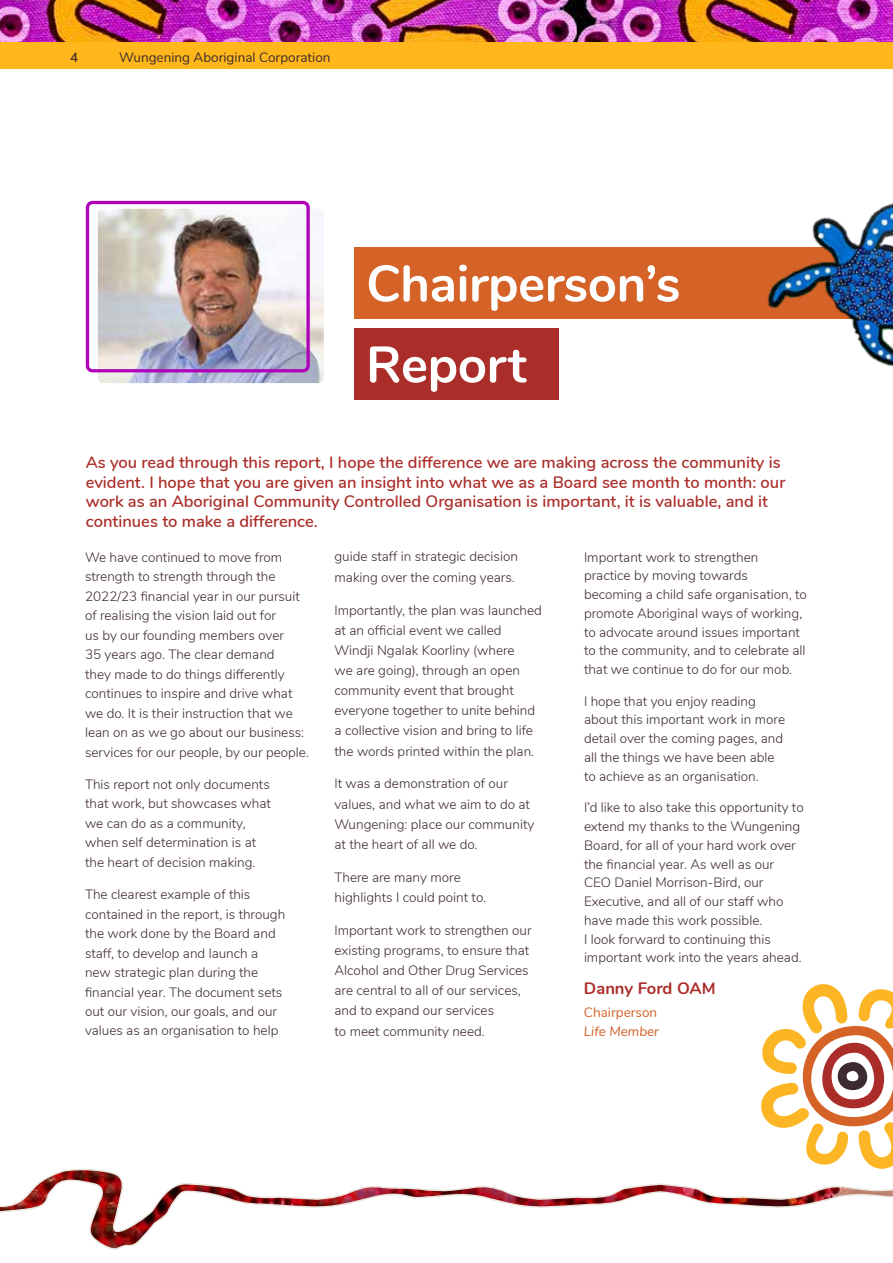
<style>
.page{position:relative;width:893px;height:1263px;background:#fff}
.page>*{position:absolute;margin:0;border:0;box-sizing:border-box;transform-origin:0 0}
.t1{font:700 51px/81px "Nunito";letter-spacing:-.01em;color:#fff}
.t2{font:600 16.5px/19.8px "Nunito";color:#aa2d29}
.t3{font:700 16.5px "Nunito";color:#aa2d29}
.t4{font:300 13.5px/19.5px "Nunito";color:#3e2b2f}
.t5{font:13.5px "Nunito";color:#3e2b2f}
.t6{font:13.5px "Nunito";color:#d36127}
.t7{font:italic 13.5px "Nunito";color:#d36127}
.t8{font:600 13.5px "Nunito";color:#3e2b2f}
</style>
<div class="page">
<svg style="left:0;top:1169px;width:893px;height:81px"></svg>
<img style="left:0;top:0;width:577px;height:42px">
<img style="left:577px;top:0;width:316px;height:42px">
<div style="left:0;top:42px;width:893px;height:27px;background:#ffb71b"></div>
<div style="left:354px;top:247px;width:539px;height:71px;background:#d56227"></div>
<div style="left:354px;top:329px;width:204px;height:71px;background:#ab2d29"></div>
<img style="left:98px;top:209px;width:226px;height:174px">
<div style="left:86px;top:201px;width:224px;height:171px;border:3px solid #b000ba;border-radius:5px"></div>
<img style="left:748px;top:203px;width:145px;height:164px">
<svg style="left:761px;top:984px;width:132px;height:185px"></svg>
<p class="t8" style="left:70px;top:47px;width:10px">4</p>
<p class="t5" style="left:119px;top:47px;width:213px">Wungening Aboriginal Corporation</p>
<h1 class="t1" style="left:366px;top:240px;width:316px">Chairperson’s<br>Report</h1>
<p class="t2" style="left:86px;top:451px;width:701px">As you read through this report, I hope the difference we are making across the community is evident. I hope that you are given an insight into what we as a Board see month to month: our work as an Aboriginal Community Controlled Organisation is important, it is valuable, and it continues to make a difference.</p>
<p class="t4" style="left:85px;top:546px;width:225px">We have continued to move from strength to strength through the 2022/23 financial year in our pursuit of realising the vision laid out for<br>us by our founding members over<br>35 years ago. The clear demand<br>they made to do things differently continues to inspire and drive what we do. It is their instruction that we lean on as we go about our business: services for our people, by our people.</p>
<p class="t4" style="left:85px;top:773px;width:187px">This report not only documents that work, but showcases what we can do as a community, when self determination is at the heart of decision making.</p>
<p class="t4" style="left:85px;top:884px;width:202px">The clearest example of this contained in the report, is through the work done by the Board and staff, to develop and launch a new strategic plan during the financial year. The document sets out our vision, our goals, and our values as an organisation to help</p>
<p class="t4" style="left:334px;top:546px;width:185px;line-height:20.1px">guide staff in strategic decision making over the coming years.</p>
<p class="t4" style="left:334px;top:599px;width:209px;line-height:20.1px">Importantly, the plan was launched at an official event we called<br>Windji Ngalak Koorliny (where<br>we are going), through an open community event that brought everyone together to unite behind a collective vision and bring to life the words printed within the plan.</p>
<p class="t4" style="left:334px;top:773px;width:201px;line-height:20.1px">It was a demonstration of our values, and what we aim to do at<br>Wungening: place our community at the heart of all we do.</p>
<p class="t4" style="left:334px;top:866px;width:153px;line-height:20.1px">There are many more highlights I could point to.</p>
<p class="t4" style="left:334px;top:919px;width:199px;line-height:20.1px">Important work to strengthen our existing programs, to ensure that<br>Alcohol and Other Drug Services are central to all of our services, and to expand our services<br>to meet community need.</p>
<p class="t4" style="left:584px;top:547px;width:224px;line-height:18.8px">Important work to strengthen practice by moving towards becoming a child safe organisation, to promote Aboriginal ways of working, to advocate around issues important to the community, and to celebrate all that we continue to do for our mob.</p>
<p class="t4" style="left:584px;top:691px;width:203px;line-height:18.8px">I hope that you enjoy reading about this important work in more detail over the coming pages, and all the things we have been able to achieve as an organisation.</p>
<p class="t4" style="left:584px;top:797px;width:221px;line-height:18.8px">I’d like to also take this opportunity to extend my thanks to the Wungening Board, for all of your hard work over the financial year. As well as our CEO Daniel Morrison-Bird, our Executive, and all of our staff who have made this work possible.<br>I look forward to continuing this important work into the years ahead.</p>
<p class="t3" style="left:584px;top:976px;width:133px">Danny Ford OAM</p>
<p class="t6" style="left:584px;top:1002px;width:75px">Chairperson</p>
<p class="t7" style="left:584px;top:1021px;width:77px">Life Member</p>
</div>
